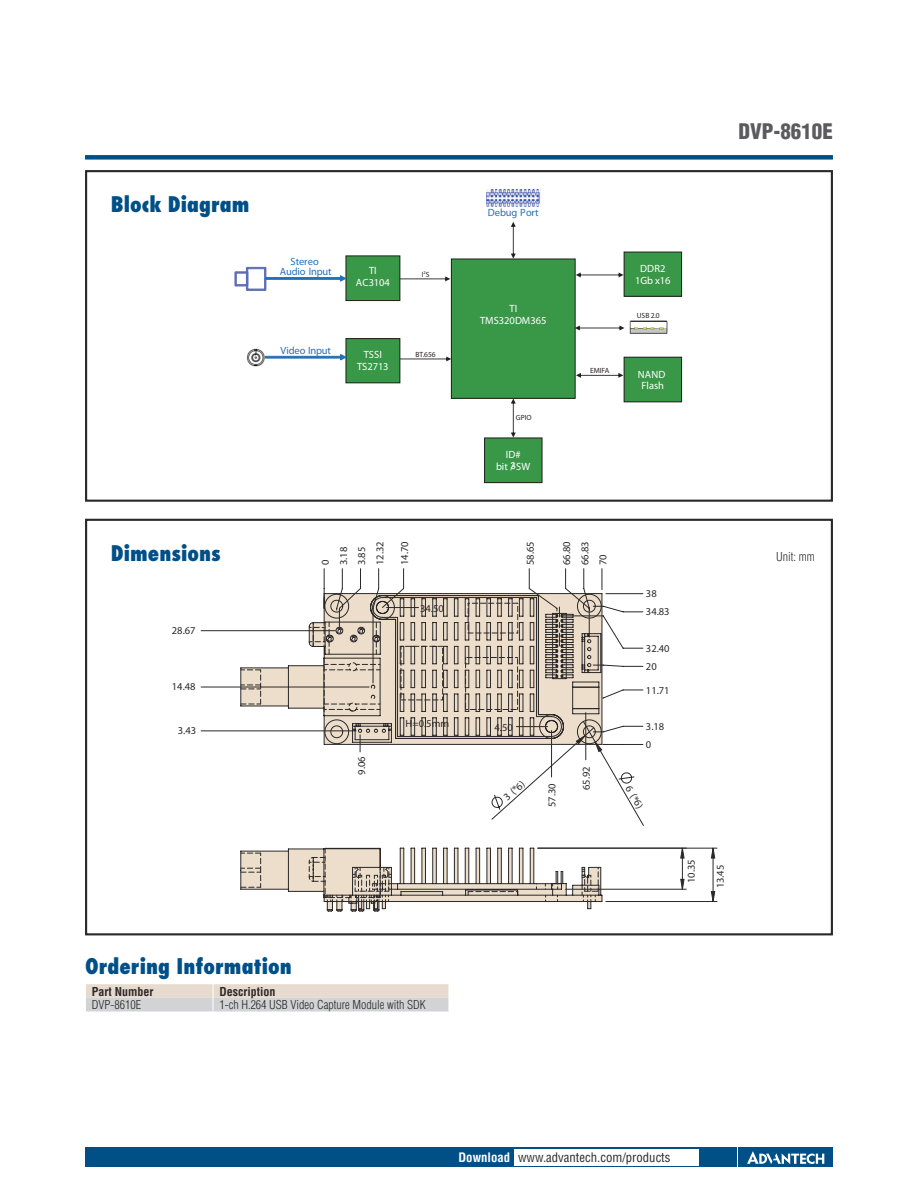
<style>
.page{position:relative;width:918px;height:1188px;background:#fff}
.page>*{position:absolute;margin:0;border:0;box-sizing:border-box;transform-origin:0 0}
.t1{font:800 condensed 21px "Futura";color:#004f87}
.t2{font:900 condensed 21px "Helvetica";color:#5b5b5e}
.t3{font:condensed 12.75px "Helvetica";color:#2b2829}
.t4{font:300 condensed 12px "Helvetica";color:#2b2829}
.t5{font:700 condensed 12px "Helvetica";color:#2b2829}
.t6{font:10.5px/18.1px "Myriad Pro";color:#2b2829}
.t7{font:10.5px/12px "Myriad Pro";color:#fff;text-align:center}
.t8{font:10.5px/10.5px "Myriad Pro";letter-spacing:-.01em;color:#256fb7;text-align:center}
.t9{font:9.75px "Arial";color:#fff}
.t10{font:7.5px "Myriad Pro";letter-spacing:-.005em;color:#221f1f}
.s1{font-weight:700;color:#fff}
</style>
<div class="page">
<div style="left:85px;top:155px;width:748px;height:5px;background:#004f87"></div>
<div style="left:85px;top:1147px;width:651px;height:20px;background:#004f87"></div>
<div style="left:738px;top:1147px;width:95px;height:20px;background:#004f87"></div>
<svg style="left:747px;top:1151px;width:77px;height:13px"></svg>
<div style="left:514px;top:1149px;width:184px;height:16px;background:#fff"></div>
<div style="left:85px;top:170px;width:748px;height:332px;background:#fff;border:2px solid #2b2829"></div>
<img style="left:246px;top:348px;width:19px;height:19px">
<div style="left:451px;top:259px;width:124px;height:139px;background:#399847"></div>
<div style="left:451px;top:259px;width:125px;height:140px;border:1px solid #221f1f"></div>
<div style="left:346px;top:339px;width:54px;height:44px;background:#399847"></div>
<div style="left:346px;top:338px;width:54px;height:45px;border:1px solid #221f1f"></div>
<div style="left:346px;top:256px;width:54px;height:45px;background:#399847"></div>
<div style="left:346px;top:256px;width:54px;height:45px;border:1px solid #221f1f"></div>
<div style="left:485px;top:438px;width:57px;height:45px;background:#399847"></div>
<div style="left:484px;top:438px;width:58px;height:45px;border:1px solid #221f1f"></div>
<div style="left:624px;top:357px;width:58px;height:45px;background:#399847"></div>
<div style="left:624px;top:357px;width:58px;height:45px;border:1px solid #221f1f"></div>
<div style="left:624px;top:252px;width:58px;height:44px;background:#399847"></div>
<div style="left:624px;top:252px;width:58px;height:45px;border:1px solid #221f1f"></div>
<img style="left:629px;top:321px;width:39px;height:13px">
<svg style="left:575px;top:326px;width:49px;height:4px"></svg>
<svg style="left:576px;top:272px;width:48px;height:5px"></svg>
<svg style="left:576px;top:373px;width:47px;height:5px"></svg>
<svg style="left:511px;top:399px;width:5px;height:39px"></svg>
<svg style="left:400px;top:276px;width:50px;height:5px"></svg>
<svg style="left:400px;top:357px;width:51px;height:4px"></svg>
<svg style="left:235px;top:267px;width:111px;height:23px"></svg>
<svg style="left:265px;top:354px;width:81px;height:6px"></svg>
<svg style="left:511px;top:222px;width:5px;height:37px"></svg>
<img style="left:487px;top:190px;width:53px;height:17px">
<div style="left:85px;top:519px;width:748px;height:416px;background:#fff;border:2px solid #2b2829"></div>
<svg style="left:86px;top:984px;width:363px;height:27px;background:#dcd7d2"></svg>
<svg style="left:200px;top:593px;width:444px;height:139px"></svg>
<svg style="left:323px;top:568px;width:280px;height:25px"></svg>
<svg style="left:240px;top:593px;width:363px;height:139px"></svg>
<svg style="left:241px;top:669px;width:20px;height:36px"></svg>
<svg style="left:309px;top:594px;width:335px;height:231px"></svg>
<hr style="left:538px;top:848px;width:179px;height:1px;background:#2b2829">
<hr style="left:606px;top:901px;width:111px;height:1px;background:#2b2829">
<hr style="left:565px;top:889px;width:121px;height:1px;background:#2b2829">
<svg style="left:711px;top:847px;width:5px;height:54px"></svg>
<svg style="left:680px;top:847px;width:5px;height:43px"></svg>
<svg style="left:240px;top:847px;width:363px;height:65px"></svg>
<h1 class="t1" style="left:111px;top:196px;width:140px">Block Diagram</h1>
<p class="t8" style="left:280px;top:257px;width:53px">Stereo<br>Audio Input</p>
<p class="t8" style="left:281px;top:346px;width:52px">Video Input</p>
<p class="t7" style="left:356px;top:266px;width:35px">TI<br>AC3104</p>
<p class="t7" style="left:357px;top:350px;width:33px">TSSI<br>TS2713</p>
<p class="t10" style="left:422px;top:272px;width:9px">I<sup>2</sup>S</p>
<p class="t10" style="left:415px;top:352px;width:22px">BT.656</p>
<p class="t8" style="left:488px;top:209px;width:52px">Debug Port</p>
<p class="t7" style="left:480px;top:303px;width:68px;line-height:12.5px">TI<br>TMS320DM365</p>
<p class="t10" style="left:516px;top:415px;width:17px">GPIO</p>
<p class="t7" style="left:496px;top:450px;width:36px">ID#<br>bit / SW</p>
<p class="t9" style="left:511px;top:460px;width:7px">3-</p>
<p class="t10" style="left:590px;top:367px;width:21px">EMIFA</p>
<p class="t7" style="left:635px;top:264px;width:37px">DDR2<br>1Gb x16</p>
<p class="t10" style="left:637px;top:313px;width:25px">USB 2.0</p>
<p class="t7" style="left:638px;top:369px;width:29px">NAND<br>Flash</p>
<h1 class="t2" style="left:738px;top:123px;width:96px">DVP-8610E</h1>
<p class="t6" style="left:396px;top:565px;width:25px;rotate:-90deg">14.70</p>
<p class="t6" style="left:522px;top:565px;width:25px;rotate:-90deg">58.65</p>
<p class="t6" style="left:558px;top:565px;width:25px;text-align:justify;rotate:-90deg">66.80<br>66.83<br>70</p>
<p class="t6" style="left:317px;top:565px;width:25px;rotate:-90deg">0<br>3.18<br>3.85<br>12.32</p>
<h1 class="t1" style="left:111px;top:544px;width:111px">Dimensions</h1>
<p class="t4" style="left:776px;top:552px;width:40px">Unit: mm</p>
<p class="t6" style="left:172px;top:622px;width:25px">28.67</p>
<p class="t6" style="left:172px;top:678px;width:25px">14.48</p>
<p class="t6" style="left:178px;top:722px;width:20px">3.43</p>
<p class="t6" style="left:420px;top:600px;width:25px">34.50</p>
<p class="t6" style="left:353px;top:775px;width:20px;rotate:-90deg">9.06</p>
<p class="t6" style="left:406px;top:715px;width:45px">H=0.5mm</p>
<h1 class="t1" style="left:85px;top:957px;width:208px">Ordering Information</h1>
<p class="t5" style="left:92px;top:987px;width:63px">Part Number</p>
<p class="t5" style="left:219px;top:987px;width:57px">Description</p>
<p class="t4" style="left:92px;top:1000px;width:51px">DVP-8610E</p>
<p class="t4" style="left:219px;top:1000px;width:208px">1-ch H.264 USB Video Capture Module with SDK</p>
<p class="t6" style="left:646px;top:585px;width:12px">38</p>
<p class="t6" style="left:646px;top:603px;width:25px">34.83</p>
<p class="t6" style="left:646px;top:640px;width:25px">32.40</p>
<p class="t6" style="left:646px;top:658px;width:12px">20</p>
<p class="t6" style="left:495px;top:718px;width:20px">4.50</p>
<p class="t6" style="left:646px;top:681px;width:25px">11.71</p>
<p class="t6" style="left:646px;top:718px;width:20px">3.18</p>
<p class="t6" style="left:646px;top:736px;width:7px">0</p>
<p class="t6" style="left:578px;top:790px;width:25px;rotate:-90deg">65.92</p>
<p class="t6" style="left:499px;top:792px;width:26px;rotate:-42deg">3 (*6)</p>
<p class="t6" style="left:636px;top:782px;width:26px;rotate:60deg">6 (*6)</p>
<p class="t6" style="left:543px;top:807px;width:25px;rotate:-90deg">57.30</p>
<p class="t6" style="left:683px;top:883px;width:25px;rotate:-90deg">10.35</p>
<p class="t6" style="left:712px;top:888px;width:25px;rotate:-90deg">13.45</p>
<p class="t3" style="left:459px;top:1153px;width:214px"><span class="s1">Download</span> www.advantech.com/products</p>
</div>
